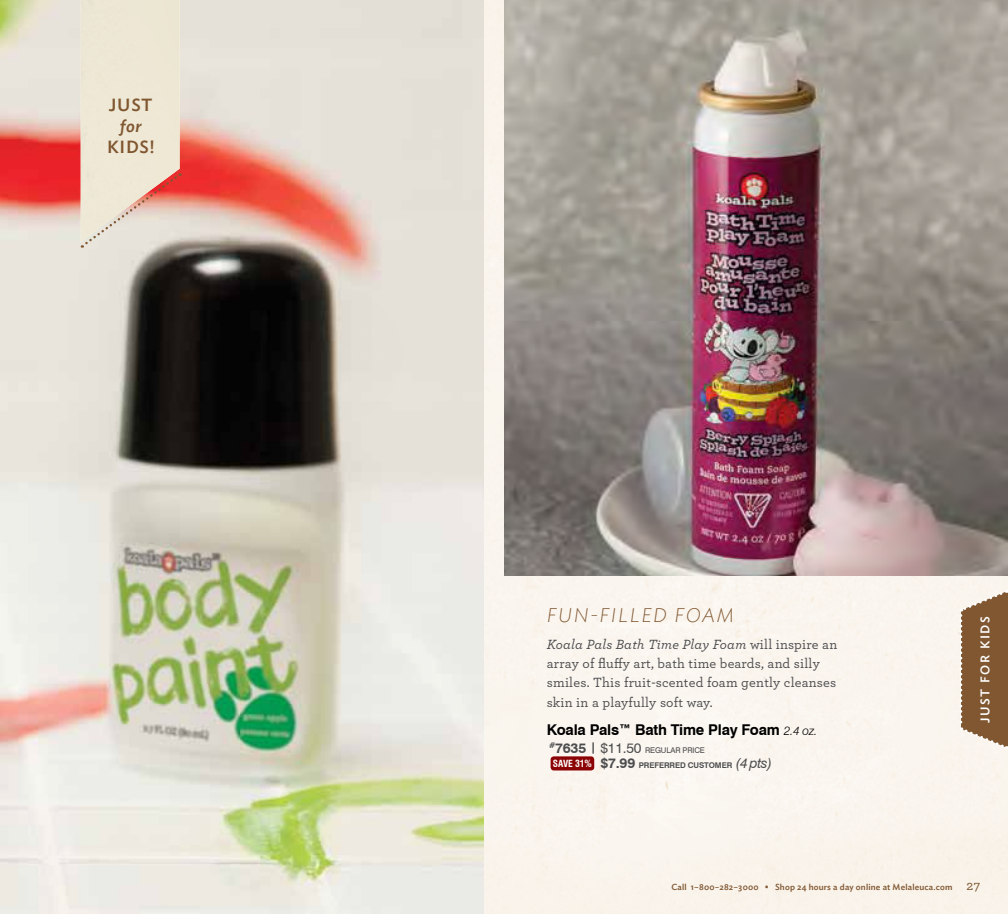
<style>
.page{position:relative;width:1008px;height:914px;background:#fff}
.page>*{position:absolute;margin:0;border:0;box-sizing:border-box;transform-origin:0 0}
.t1{font:italic 200 19.43px "Ideal Sans";letter-spacing:.1em;color:#805731}
.t2{font:500 17.5px "Ideal Sans";letter-spacing:.04em;color:#805731}
.t3{font:italic 500 17.5px "Ideal Sans";color:#805731}
.t4{font:700 14.88px "Swiss 721 BT";letter-spacing:-.015em;color:#000}
.t5{font:500 14px/19.2px "Archer";letter-spacing:.015em;color:#4d4d4f}
.t6{font:500 12.42px "Ideal Sans";letter-spacing:.12em;color:#fff}
.t7{font:500 8.75px "Ideal Sans";letter-spacing:.02em;color:#805731}
.t8{font:700 7.88px/15.4px "Swiss 721 BT";letter-spacing:-.015em;color:#4d4d4f}
.s1{font-style:italic}
.s2{font-weight:300;font-style:italic;font-size:12.25px}
.s3{font-size:14px}
.s4{font-weight:400;font-size:14px}
.s5{font-weight:400}
.s6{font-stretch:condensed;font-size:9.62px;color:#fff}
.s7{font-weight:400;font-style:italic;font-size:14px}
.s8{font-family:"Archer";font-size:14px}
</style>
<div class="page">
<div style="left:484px;top:0;width:524px;height:914px;background:#faf5ee"></div>
<div style="left:551px;top:756px;width:43px;height:14px;background:#8b0304;border-radius:3px"></div>
<img style="left:504px;top:0;width:504px;height:576px">
<svg style="left:960px;top:589px;width:48px;height:160px;background:#947251"></svg>
<img style="left:0;top:0;width:484px;height:914px">
<svg style="left:80px;top:0;width:101px;height:248px;background:#ebdfce"></svg>
<p class="t2" style="left:109px;top:92px;width:45px">JUST</p>
<p class="t3" style="left:120px;top:113px;width:23px">for</p>
<p class="t2" style="left:107px;top:134px;width:49px">KIDS!</p>
<h1 class="t1" style="left:547px;top:600px;width:189px">FUN-FILLED FOAM</h1>
<p class="t5" style="left:547px;top:633px;width:292px"><span class="s1">Koala Pals Bath Time Play Foam</span> will inspire an array of fluffy art, bath time beards, and silly smiles. This fruit-scented foam gently cleanses skin in a playfully soft way.</p>
<p class="t4" style="left:547px;top:720px;width:272px">Koala Pals™ Bath Time Play Foam <span class="s2">2.4 oz.</span></p>
<p class="t8" style="left:553px;top:742px;width:221px;text-indent:-4px"><sup>#</sup><span class="s3">7635</span> <sup>|</sup> <span class="s4">$11.50</span> <span class="s5">REGULAR PRICE<br></span><span class="s6">SAVE 31%</span> <span class="s3">$7.99</span> PREFERRED CUSTOMER <span class="s7">(4pts)</span></p>
<p class="t6" style="left:976px;top:723px;width:108px;rotate:-90deg">JUST FOR KIDS</p>
<p class="t7" style="left:671px;top:880px;width:311px">Call 1–800–282–3000 • Shop 24 hours a day online at Melaleuca.com <span class="s8">27</span></p>
</div>
